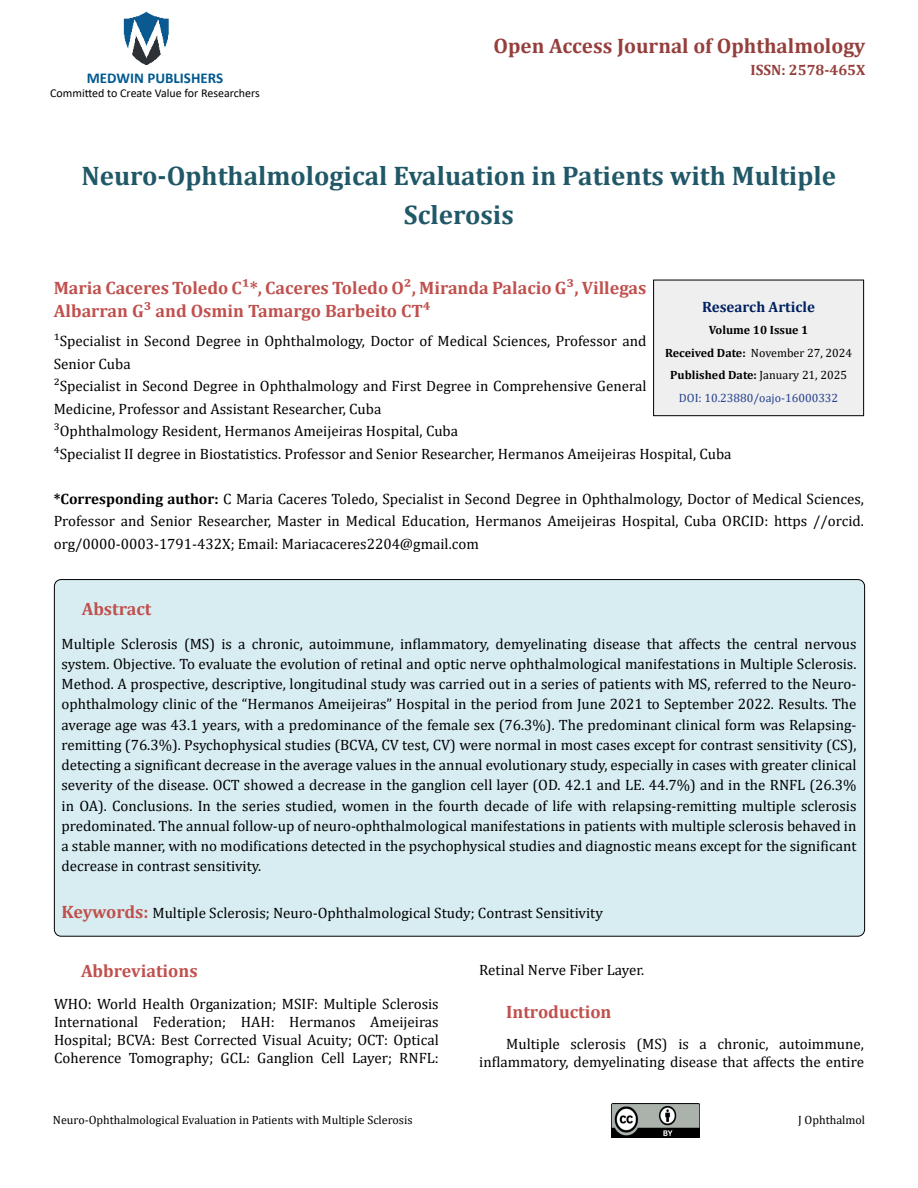
<style>
.page{position:relative;width:918px;height:1188px;background:#fff}
.page>*{position:absolute;margin:0;border:0;box-sizing:border-box;transform-origin:0 0}
.t1{font:700 27px/39px "Cambria";color:#215868;text-align:center}
.t2{font:700 21px "Cambria";color:#953f3c}
.t3{font:700 18px/22.5px "Cambria";color:#c0504d}
.t4{font:15px/20.2px "Cambria";color:#000;text-align:justify}
.t5{font:700 15px "Calibri";color:#005991}
.t6{font:700 15px "Cambria";color:#002060}
.t7{font:700 15px "Cambria";color:#953f3c}
.t8{font:700 12px/22.5px "Cambria";color:#000;text-align:center}
.t9{font:12px "Cambria";color:#000}
.t10{font:12px "Calibri";color:#000}
.s1{font-weight:700}
.s2{font-weight:400}
.s3{font-weight:400;color:#25408f}
.s4{font-weight:700;font-size:18px;color:#c0504d}
</style>
<div class="page">
<img style="left:123px;top:11px;width:46px;height:54px">
<img style="left:611px;top:1104px;width:89px;height:33px">
<div style="left:654px;top:280px;width:210px;height:136px;background:#efefef"></div>
<div style="left:653px;top:280px;width:211px;height:136px;border:1px solid #000"></div>
<div style="left:54px;top:580px;width:811px;height:356px;background:#d8edf2;border-radius:7px"></div>
<p class="t5" style="left:87px;top:67px;width:138px">MEDWIN PUBLISHERS</p>
<p class="t10" style="left:50px;top:85px;width:211px">Committed to Create Value for Researchers</p>
<h2 class="t2" style="left:494px;top:31px;width:373px">Open Access Journal of Ophthalmology</h2>
<p class="t7" style="left:751px;top:60px;width:116px">ISSN: 2578-465X</p>
<h1 class="t1" style="left:81px;top:155px;width:756px">Neuro-Ophthalmological Evaluation in Patients with Multiple<br>Sclerosis</h1>
<p class="t3" style="left:54px;top:276px;width:594px">Maria Caceres Toledo C¹*, Caceres Toledo O², Miranda Palacio G³, Villegas<br>Albarran G³ and Osmin Tamargo Barbeito CT⁴</p>
<p class="t4" style="left:54px;top:330px;width:679px;line-height:22.5px;text-align:left">¹Specialist in Second Degree in Ophthalmology, Doctor of Medical Sciences, Professor and<br>Senior Cuba<br>²Specialist in Second Degree in Ophthalmology and First Degree in Comprehensive General<br>Medicine, Professor and Assistant Researcher, Cuba<br>³Ophthalmology Resident, Hermanos Ameijeiras Hospital, Cuba<br>⁴Specialist II degree in Biostatistics. Professor and Senior Researcher, Hermanos Ameijeiras Hospital, Cuba</p>
<p class="t4" style="left:54px;top:487px;width:812px;line-height:22.5px"><span class="s1">*Corresponding author:</span> C Maria Caceres Toledo, Specialist in Second Degree in Ophthalmology, Doctor of Medical Sciences, Professor and Senior Researcher, Master in Medical Education, Hermanos Ameijeiras Hospital, Cuba ORCID: https //orcid. org/0000-0003-1791-432X; Email: Mariacaceres2204@gmail.com</p>
<p class="t6" style="left:702px;top:296px;width:114px">Research Article</p>
<p class="t8" style="left:665px;top:318px;width:188px">Volume 10 Issue 1<br>Received Date: <span class="s2">November 27, 2024<br></span>Published Date: <span class="s2">January 21, 2025<br></span><span class="s3">DOI: 10.23880/oajo-16000332</span></p>
<p class="t3" style="left:82px;top:597px;width:71px">Abstract</p>
<p class="t4" style="left:62px;top:633px;width:797px">Multiple Sclerosis (MS) is a chronic, autoimmune, inflammatory, demyelinating disease that affects the central nervous system. Objective. To evaluate the evolution of retinal and optic nerve ophthalmological manifestations in Multiple Sclerosis.<br>Method. A prospective, descriptive, longitudinal study was carried out in a series of patients with MS, referred to the Neuro&shy;ophthalmology clinic of the “Hermanos Ameijeiras” Hospital in the period from June 2021 to September 2022. Results. The average age was 43.1 years, with a predominance of the female sex (76.3%). The predominant clinical form was Relapsing&shy;remitting (76.3%). Psychophysical studies (BCVA, CV test, CV) were normal in most cases except for contrast sensitivity (CS), detecting a significant decrease in the average values in the annual evolutionary study, especially in cases with greater clinical severity of the disease. OCT showed a decrease in the ganglion cell layer (OD. 42.1 and LE. 44.7%) and in the RNFL (26.3% in OA). Conclusions. In the series studied, women in the fourth decade of life with relapsing-remitting multiple sclerosis predominated. The annual follow-up of neuro-ophthalmological manifestations in patients with multiple sclerosis behaved in a stable manner, with no modifications detected in the psychophysical studies and diagnostic means except for the significant decrease in contrast sensitivity.</p>
<p class="t4" style="left:62px;top:903px;width:543px"><span class="s4">Keywords:</span> Multiple Sclerosis; Neuro-Ophthalmological Study; Contrast Sensitivity</p>
<p class="t3" style="left:81px;top:959px;width:118px">Abbreviations</p>
<p class="t4" style="left:54px;top:995px;width:386px;line-height:18px">WHO: World Health Organization; MSIF: Multiple Sclerosis International Federation; HAH: Hermanos Ameijeiras Hospital; BCVA: Best Corrected Visual Acuity; OCT: Optical Coherence Tomography; GCL: Ganglion Cell Layer; RNFL:</p>
<p class="t4" style="left:479px;top:960px;width:167px">Retinal Nerve Fiber Layer.</p>
<p class="t3" style="left:506px;top:1000px;width:107px">Introduction</p>
<p class="t4" style="left:479px;top:1035px;width:386px;line-height:18px;text-align:right">Multiple sclerosis (MS) is a chronic, autoimmune, inflammatory, demyelinating disease that affects the entire</p>
<p class="t9" style="left:53px;top:1113px;width:361px">Neuro-Ophthalmological Evaluation in Patients with Multiple Sclerosis</p>
<p class="t9" style="left:798px;top:1113px;width:68px">J Ophthalmol</p>
</div>
